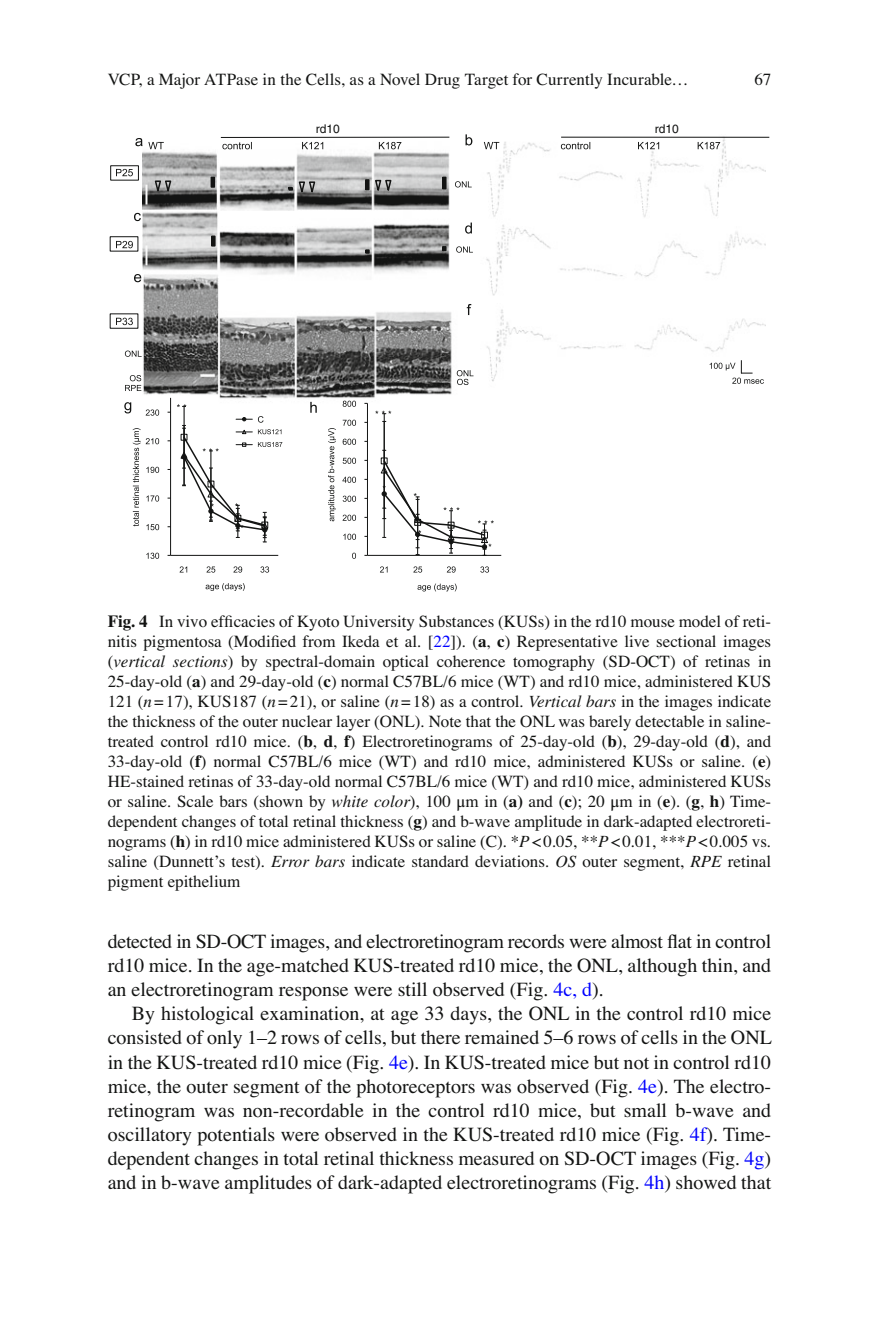
<style>
.page{position:relative;width:879px;height:1333px;background:#fff}
.page>*{position:absolute;margin:0;border:0;box-sizing:border-box;transform-origin:0 0}
.t1{font:20px/24px "Jgcqwx Dshgtf Times";color:#131413;text-align:justify}
.t2{font:17px/20px "Jgcqwx Dshgtf Times";color:#131413;text-align:justify}
.t3{font:12px "Fhpccy Gnkjtd Helvetica";color:#131413}
.s1{font-family:"Vjncrn Yvrplk Times";font-weight:700}
.s2{color:#00f}
.s3{font-family:"Ttsqgd Rptvjq Times";font-style:italic}
.s4{font-family:"Msgphd Lvyhnk STIX General"}
</style>
<div class="page">
<img style="left:142px;top:136px;width:623px;height:268px">
<svg style="left:222px;top:142px;width:30px;height:7px"></svg>
<svg style="left:561px;top:142px;width:29px;height:7px"></svg>
<svg style="left:465px;top:134px;width:7px;height:11px"></svg>
<svg style="left:134px;top:213px;width:7px;height:8px"></svg>
<svg style="left:465px;top:222px;width:7px;height:12px"></svg>
<svg style="left:134px;top:274px;width:7px;height:8px"></svg>
<svg style="left:467px;top:304px;width:4px;height:11px"></svg>
<svg style="left:638px;top:142px;width:21px;height:7px"></svg>
<div style="left:442px;top:177px;width:4px;height:12px;border:2px solid #131413"></div>
<svg style="left:442px;top:246px;width:4px;height:5px"></svg>
<svg style="left:457px;top:370px;width:16px;height:15px"></svg>
<svg style="left:366px;top:179px;width:27px;height:17px"></svg>
<div style="left:365px;top:179px;width:4px;height:11px;border:2px solid #131413"></div>
<svg style="left:365px;top:249px;width:5px;height:5px"></svg>
<svg style="left:709px;top:360px;width:55px;height:24px"></svg>
<svg style="left:124px;top:402px;width:7px;height:11px"></svg>
<svg style="left:310px;top:402px;width:7px;height:11px"></svg>
<hr style="left:367px;top:403px;width:1px;height:152px;background:#131413">
<hr style="left:367px;top:555px;width:134px;height:1px;background:#131413">
<hr style="left:384px;top:413px;width:1px;height:95px;background:#131413">
<div style="left:381px;top:457px;width:7px;height:7px;border:1px solid #131413"></div>
<svg style="left:352px;top:552px;width:4px;height:7px"></svg>
<svg style="left:343px;top:533px;width:13px;height:7px"></svg>
<svg style="left:342px;top:514px;width:14px;height:7px"></svg>
<svg style="left:343px;top:495px;width:13px;height:7px"></svg>
<svg style="left:342px;top:476px;width:14px;height:7px"></svg>
<svg style="left:343px;top:457px;width:13px;height:7px"></svg>
<svg style="left:343px;top:438px;width:13px;height:7px"></svg>
<svg style="left:343px;top:419px;width:13px;height:7px"></svg>
<svg style="left:343px;top:400px;width:13px;height:7px"></svg>
<svg style="left:380px;top:566px;width:7px;height:6px"></svg>
<svg style="left:413px;top:566px;width:9px;height:6px"></svg>
<svg style="left:447px;top:566px;width:8px;height:6px"></svg>
<svg style="left:480px;top:566px;width:9px;height:6px"></svg>
<hr style="left:170px;top:398px;width:1px;height:157px;background:#131413">
<hr style="left:171px;top:555px;width:107px;height:1px;background:#131413">
<hr style="left:183px;top:406px;width:1px;height:62px;background:#131413">
<svg style="left:146px;top:552px;width:13px;height:7px"></svg>
<svg style="left:133px;top:428px;width:26px;height:102px"></svg>
<svg style="left:146px;top:409px;width:13px;height:6px"></svg>
<svg style="left:180px;top:566px;width:7px;height:6px"></svg>
<svg style="left:206px;top:566px;width:9px;height:6px"></svg>
<svg style="left:233px;top:566px;width:9px;height:6px"></svg>
<svg style="left:260px;top:566px;width:9px;height:6px"></svg>
<svg style="left:177px;top:404px;width:9px;height:3px"></svg>
<svg style="left:375px;top:411px;width:16px;height:3px"></svg>
<svg style="left:380px;top:459px;width:114px;height:97px"></svg>
<svg style="left:180px;top:416px;width:102px;height:126px"></svg>
<svg style="left:697px;top:142px;width:23px;height:7px"></svg>
<svg style="left:116px;top:169px;width:17px;height:7px"></svg>
<svg style="left:116px;top:241px;width:17px;height:7px"></svg>
<svg style="left:116px;top:318px;width:17px;height:7px"></svg>
<svg style="left:484px;top:142px;width:15px;height:7px"></svg>
<svg style="left:125px;top:350px;width:17px;height:7px"></svg>
<svg style="left:135px;top:138px;width:29px;height:11px"></svg>
<div style="left:110px;top:165px;width:29px;height:16px;border:1px solid #131413"></div>
<div style="left:110px;top:236px;width:28px;height:15px;border:1px solid #131413"></div>
<div style="left:110px;top:313px;width:28px;height:16px;border:1px solid #131413"></div>
<svg style="left:328px;top:428px;width:8px;height:93px"></svg>
<svg style="left:417px;top:583px;width:40px;height:8px"></svg>
<svg style="left:206px;top:583px;width:39px;height:8px"></svg>
<svg style="left:125px;top:375px;width:16px;height:16px"></svg>
<div style="left:211px;top:177px;width:4px;height:11px;border:2px solid #131413"></div>
<div style="left:211px;top:235px;width:5px;height:11px;border:2px solid #131413"></div>
<svg style="left:154px;top:179px;width:18px;height:18px"></svg>
<svg style="left:145px;top:185px;width:2px;height:19px"></svg>
<hr style="left:145px;top:245px;width:2px;height:20px;background:#f8f8f8">
<svg style="left:456px;top:246px;width:17px;height:7px"></svg>
<svg style="left:455px;top:181px;width:17px;height:6px"></svg>
<svg style="left:288px;top:180px;width:28px;height:18px"></svg>
<hr style="left:221px;top:137px;width:228px;height:1px;background:#131413">
<hr style="left:561px;top:137px;width:208px;height:1px;background:#131413">
<svg style="left:379px;top:142px;width:22px;height:7px"></svg>
<svg style="left:302px;top:142px;width:21px;height:7px"></svg>
<p class="t2" style="left:108px;top:71px;width:582px">VCP, a Major ATPase in the Cells, as a Novel Drug Target for Currently Incurable…</p>
<p class="t3" style="left:316px;top:124px;width:26px">rd10</p>
<p class="t3" style="left:655px;top:124px;width:26px">rd10</p>
<p class="t2" style="left:754px;top:71px;width:18px">67</p>
<p class="t2" style="left:108px;top:613px;width:665px"><span class="s1">Fig. 4</span> In vivo efficacies of Kyoto University Substances (KUSs) in the rd10 mouse model of reti&shy;nitis pigmentosa (Modified from Ikeda et al. [ <span class="s2">22</span> ]). ( <span class="s1">a</span> , <span class="s1">c</span> ) Representative live sectional images ( <span class="s3">vertical sections</span> ) by spectral-domain optical coherence tomography (SD-OCT) of retinas in 25-day-old ( <span class="s1">a</span> ) and 29-day-old ( <span class="s1">c</span> ) normal C57BL/6 mice (WT) and rd10 mice, administered KUS 121 ( <span class="s3">n</span> = 17), KUS187 ( <span class="s3">n</span> = 21), or saline ( <span class="s3">n</span> = 18) as a control. <span class="s3">Vertical bars</span> in the images indicate the thickness of the outer nuclear layer (ONL). Note that the ONL was barely detectable in saline&shy;treated control rd10 mice. ( <span class="s1">b</span> , <span class="s1">d</span> , <span class="s1">f</span> ) Electroretinograms of 25-day-old ( <span class="s1">b</span> ), 29-day-old ( <span class="s1">d</span> ), and 33-day-old ( <span class="s1">f</span> ) normal C57BL/6 mice (WT) and rd10 mice, administered KUSs or saline. ( <span class="s1">e</span> )<br>HE-stained retinas of 33-day-old normal C57BL/6 mice (WT) and rd10 mice, administered KUSs or saline. Scale bars (shown by <span class="s3">white color</span> ), 100 <span class="s4">μ</span>m in ( <span class="s1">a)</span> and ( <span class="s1">c</span> ); 20 <span class="s4">μ</span>m in ( <span class="s1">e</span> ). ( <span class="s1">g</span> , <span class="s1">h</span> ) Time&shy;dependent changes of total retinal thickness ( <span class="s1">g</span> ) and b-wave amplitude in dark-adapted electroreti&shy;nograms ( <span class="s1">h</span> ) in rd10 mice administered KUSs or saline (C). * <span class="s3">P</span> &lt; 0.05, ** <span class="s3">P</span> &lt; 0.01, *** <span class="s3">P</span> &lt; 0.005 vs. saline (Dunnett’s test). <span class="s3">Error bars</span> indicate standard deviations. <span class="s3">OS</span> outer segment, <span class="s3">RPE</span> retinal pigment epithelium</p>
<p class="t1" style="left:108px;top:931px;width:665px">detected in SD-OCT images, and electroretinogram records were almost flat in control rd10 mice. In the age-matched KUS-treated rd10 mice, the ONL, although thin, and an electroretinogram response were still observed (Fig. <span class="s2">4c, d</span> ).</p>
<p class="t1" style="left:108px;top:1003px;width:666px;text-indent:24px">By histological examination, at age 33 days, the ONL in the control rd10 mice consisted of only 1–2 rows of cells, but there remained 5–6 rows of cells in the ONL in the KUS-treated rd10 mice (Fig. <span class="s2">4e</span> ). In KUS-treated mice but not in control rd10 mice, the outer segment of the photoreceptors was observed (Fig. <span class="s2">4e</span> ). The electro&shy;retinogram was non-recordable in the control rd10 mice, but small b-wave and oscillatory potentials were observed in the KUS-treated rd10 mice (Fig. <span class="s2">4f</span> ). Time&shy;dependent changes in total retinal thickness measured on SD-OCT images (Fig. <span class="s2">4g</span> ) and in b-wave amplitudes of dark-adapted electroretinograms (Fig. <span class="s2">4h</span> ) showed that</p>
</div>
